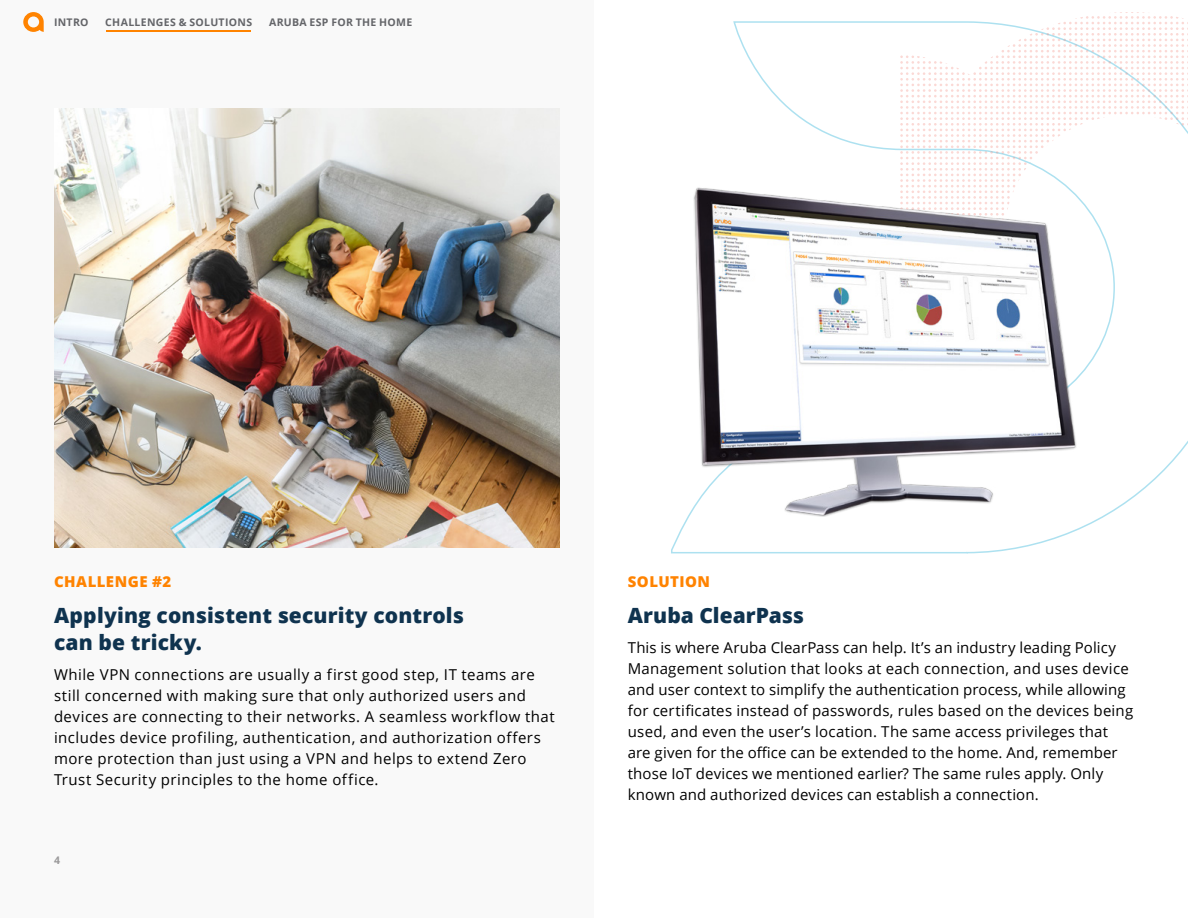
<style>
.page{position:relative;width:1188px;height:918px;background:#fff}
.page>*{position:absolute;margin:0;border:0;box-sizing:border-box;transform-origin:0 0}
.t1{font:800 21px/27px "Open Sans";letter-spacing:.005em;color:#0f334f}
.t2{font:15px/21px "Open Sans";letter-spacing:.02em;color:#000}
.t3{font:800 15px "Open Sans";letter-spacing:.03em;color:#ff8300}
.t4{font:700 10.5px "Open Sans";letter-spacing:.03em;color:#646569}
.t5{font:700 10.5px "Open Sans";color:#999899}
</style>
<div class="page">
<svg style="left:671px;top:21px;width:517px;height:533px"></svg>
<svg style="left:900px;top:12px;width:288px;height:305px"></svg>
<div style="left:0;top:0;width:594px;height:918px;background:#f9f9f9"></div>
<img style="left:671px;top:185px;width:451px;height:332px">
<svg style="left:23px;top:12px;width:21px;height:20px"></svg>
<hr style="left:107px;top:30px;width:144px;height:2px;background:#ff8300">
<img style="left:54px;top:108px;width:505px;height:439px">
<p class="t4" style="left:54px;top:15px;width:36px">INTRO</p>
<p class="t4" style="left:105px;top:15px;width:148px">CHALLENGES &amp; SOLUTIONS</p>
<p class="t4" style="left:269px;top:15px;width:145px">ARUBA ESP FOR THE HOME</p>
<p class="t3" style="left:54px;top:570px;width:119px">CHALLENGE #2</p>
<h1 class="t1" style="left:54px;top:601px;width:412px">Applying consistent security controls can be tricky.</h1>
<p class="t2" style="left:54px;top:664px;width:502px">While VPN connections are usually a first good step, IT teams are still concerned with making sure that only authorized users and devices are connecting to their networks. A seamless workflow that includes device profiling, authentication, and authorization offers more protection than just using a VPN and helps to extend Zero Trust Security principles to the home office.</p>
<p class="t5" style="left:54px;top:853px;width:7px">4</p>
<p class="t3" style="left:628px;top:570px;width:84px">SOLUTION</p>
<h1 class="t1" style="left:628px;top:601px;width:178px">Aruba ClearPass</h1>
<p class="t2" style="left:628px;top:637px;width:507px">This is where Aruba ClearPass can help. It’s an industry leading Policy Management solution that looks at each connection, and uses device and user context to simplify the authentication process, while allowing for certificates instead of passwords, rules based on the devices being used, and even the user’s location. The same access privileges that are given for the office can be extended to the home. And, remember those IoT devices we mentioned earlier? The same rules apply. Only known and authorized devices can establish a connection.</p>
</div>
